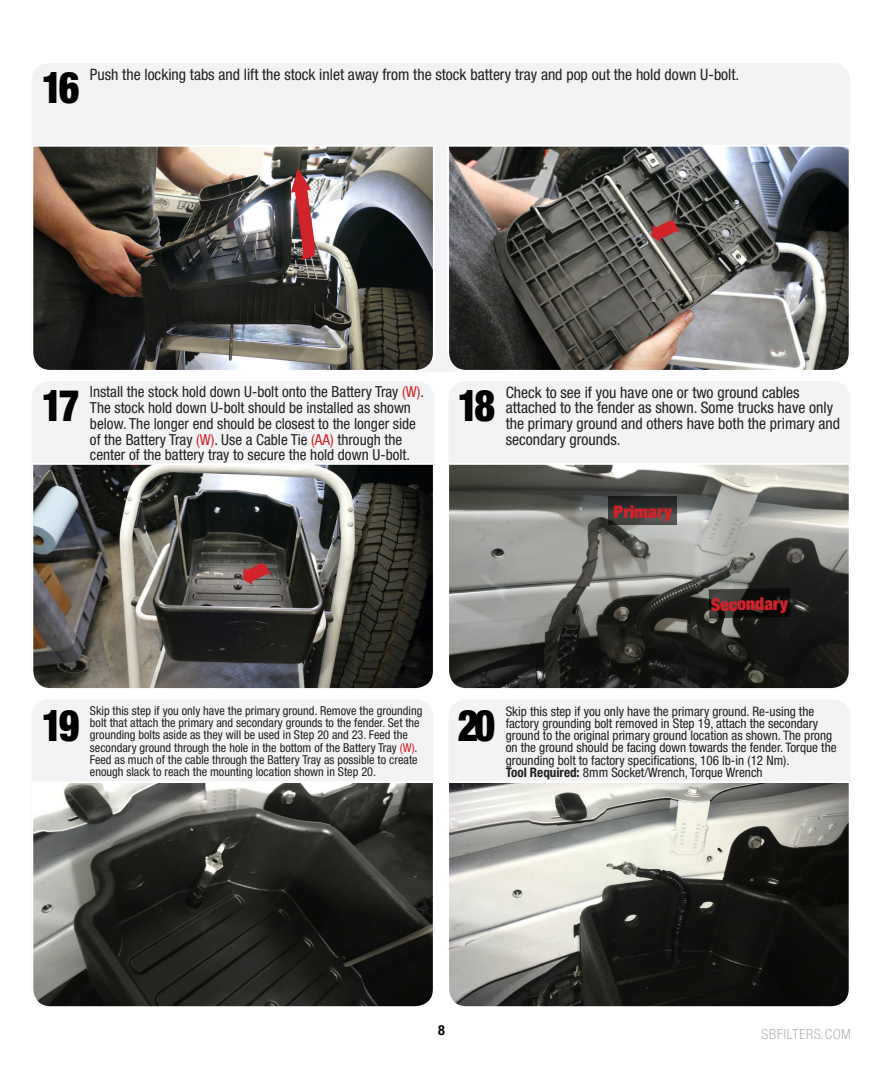
<style>
.page{position:relative;width:882px;height:1071px;background:#fff}
.page>*{position:absolute;margin:0;border:0;box-sizing:border-box;transform-origin:0 0}
.t1{font:900 condensed 43.75px "Helvetica Neue";letter-spacing:-.1em;color:#000;scale:.91 1}
.t2{font:900 expanded 17.5px "Helvetica Neue";color:#d1232a}
.t3{font:condensed 15.75px/15.8px "Helvetica Neue";color:#231f20}
.t4{font:condensed 15.22px/15.8px "Helvetica Neue";color:#231f20}
.t5{font:100 condensed 14px "Helvetica Neue";letter-spacing:.065em;color:#939598}
.t6{font:700 condensed 14px "Helvetica Neue";color:#000}
.t7{font:condensed 13.12px/12.2px "Helvetica Neue";color:#231f20}
.t8{font:condensed 12.25px/12.2px "Helvetica Neue";color:#231f20}
.s1{color:#d1232a}
.s2{font-weight:700}
</style>
<div class="page">
<div style="left:449px;top:699px;width:402px;height:309px;background:#f2f3f4;border-radius:18px"></div>
<div style="left:32px;top:699px;width:401px;height:309px;background:#f2f3f4;border-radius:18px"></div>
<div style="left:449px;top:381px;width:402px;height:309px;background:#f2f3f4;border-radius:18px"></div>
<svg style="left:32px;top:782px;width:401px;height:226px;background:#3f403c"></svg>
<svg style="left:449px;top:782px;width:401px;height:226px;background:#73736e"></svg>
<svg style="left:449px;top:463px;width:401px;height:227px;background:#696965"></svg>
<svg style="left:609px;top:496px;width:68px;height:29px;background:#373837"></svg>
<svg style="left:709px;top:588px;width:82px;height:30px;background:#1e1e1c"></svg>
<div style="left:32px;top:381px;width:403px;height:309px;background:#f2f3f4;border-radius:18px"></div>
<div style="left:32px;top:63px;width:819px;height:309px;background:#f2f3f4;border-radius:18px"></div>
<img style="left:32px;top:145px;width:402px;height:226px">
<img style="left:448px;top:145px;width:403px;height:227px">
<svg style="left:32px;top:463px;width:402px;height:227px;background:#565652"></svg>
<svg style="left:291px;top:168px;width:25px;height:92px;background:#ab5b5e"></svg>
<svg style="left:651px;top:220px;width:30px;height:23px"></svg>
<svg style="left:243px;top:563px;width:29px;height:22px"></svg>
<p class="t1" style="left:42px;top:60px;width:43px">16</p>
<p class="t3" style="left:90px;top:66px;width:651px">Push the locking tabs and lift the stock inlet away from the stock battery tray and pop out the hold down U-bolt.</p>
<p class="t1" style="left:42px;top:378px;width:43px">17</p>
<p class="t4" style="left:90px;top:384px;width:336px">Install the stock hold down U-bolt onto the Battery Tray <span class="s1">(W)</span>.<br>The stock hold down U-bolt should be installed as shown below. The longer end should be closest to the longer side of the Battery Tray <span class="s1">(W)</span>. Use a Cable Tie <span class="s1">(AA)</span> through the center of the battery tray to secure the hold down U-bolt.</p>
<p class="t1" style="left:458px;top:378px;width:43px">18</p>
<p class="t3" style="left:506px;top:384px;width:336px">Check to see if you have one or two ground cables attached to the fender as shown. Some trucks have only the primary ground and others have both the primary and secondary grounds.</p>
<p class="t2" style="left:614px;top:500px;width:60px">Primary</p>
<p class="t2" style="left:711px;top:594px;width:79px;rotate:-1deg">Secondary</p>
<p class="t1" style="left:42px;top:698px;width:43px">19</p>
<p class="t8" style="left:90px;top:704px;width:334px">Skip this step if you only have the primary ground. Remove the grounding bolt that attach the primary and secondary grounds to the fender. Set the grounding bolts aside as they will be used in Step 20 and 23. Feed the secondary ground through the hole in the bottom of the Battery Tray <span class="s1">(W)</span>.<br>Feed as much of the cable through the Battery Tray as possible to create enough slack to reach the mounting location shown in Step 20.</p>
<p class="t1" style="left:458px;top:698px;width:43px">20</p>
<p class="t7" style="left:506px;top:705px;width:332px">Skip this step if you only have the primary ground. Re-using the factory grounding bolt removed in Step 19, attach the secondary ground to the original primary ground location as shown. The prong on the ground should be facing down towards the fender. Torque the grounding bolt to factory specifications, 106 lb-in (12 Nm).</p>
<p class="t7" style="left:506px;top:766px;width:258px"><span class="s2">Tool Required:</span> 8mm Socket/Wrench, Torque Wrench</p>
<p class="t6" style="left:438px;top:1021px;width:8px">8</p>
<p class="t5" style="left:762px;top:1027px;width:90px">SBFILTERS.COM</p>
</div>
